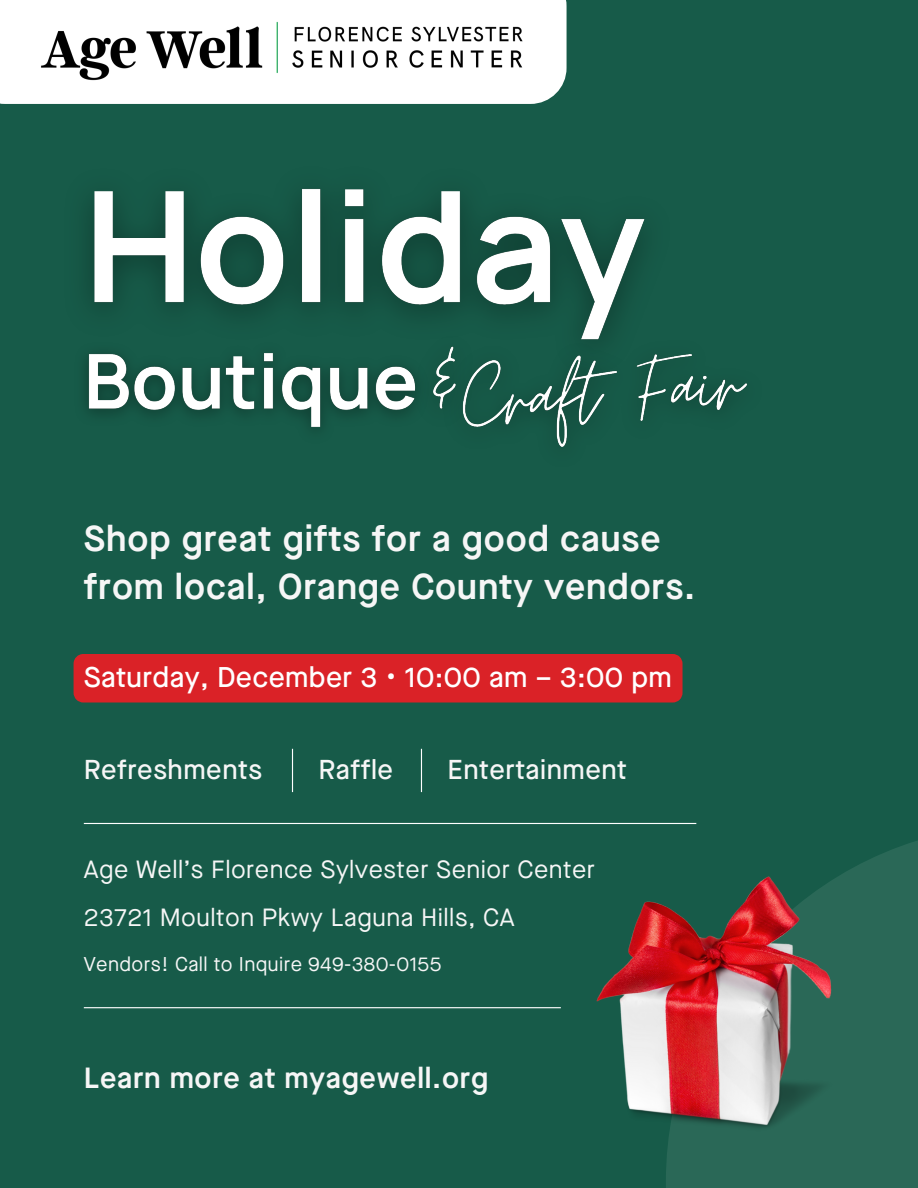
<style>
.page{position:relative;width:918px;height:1188px;background:#175b49}
.page>*{position:absolute;margin:0;border:0;box-sizing:border-box;transform-origin:0 0}
.t1{font:600 36px/48.3px "Maison Neue";letter-spacing:.025em;color:#f6f6f6}
.t2{font:600 29.1px "Maison Neue";letter-spacing:.025em;color:#f6f6f6}
.t3{font:500 28.5px "Maison Neue";letter-spacing:.01em;color:#fff}
.t4{font:500 27.3px "Maison Neue";letter-spacing:.02em;color:#f6f6f6}
.t5{font:24.9px/48.2px "Maison Neue";letter-spacing:.02em;color:#f6f6f6}
.t6{font:19.95px "Maison Neue";letter-spacing:.02em;color:#f6f6f6}
</style>
<div class="page">
<div style="left:0;top:0;width:567px;height:104px;background:#fff"></div>
<img style="left:40px;top:19px;width:489px;height:64px">
<div style="left:74px;top:654px;width:609px;height:49px;background:#da2227"></div>
<svg style="left:666px;top:824px;width:252px;height:364px;fill:#2a6857"></svg>
<img style="left:597px;top:876px;width:237px;height:257px">
<hr style="left:292px;top:749px;width:1px;height:43px;background:#fff">
<hr style="left:421px;top:749px;width:1px;height:43px;background:#fff">
<hr style="left:84px;top:823px;width:612px;height:1px;background:#fff">
<hr style="left:84px;top:1007px;width:477px;height:1px;background:#fff">
<img style="left:40px;top:100px;width:605px;height:209px">
<img style="left:86px;top:309px;width:305px;height:118px">
<img style="left:497px;top:290px;width:250px;height:157px">
<img style="left:391px;top:283px;width:106px;height:144px">
<h1 class="t1" style="left:84px;top:515px;width:613px">Shop great gifts for a good cause from local, Orange County vendors.</h1>
<p class="t3" style="left:84px;top:659px;width:590px">Saturday, December 3 • 10:00 am – 3:00 pm</p>
<p class="t4" style="left:84px;top:752px;width:180px">Refreshments</p>
<p class="t4" style="left:319px;top:752px;width:76px">Raffle</p>
<p class="t4" style="left:448px;top:752px;width:181px">Entertainment</p>
<p class="t5" style="left:84px;top:845px;width:513px">Age Well’s Florence Sylvester Senior Center<br>23721 Moulton Pkwy Laguna Hills, CA</p>
<p class="t6" style="left:84px;top:951px;width:359px">Vendors! Call to Inquire 949-380-0155</p>
<p class="t2" style="left:84px;top:1059px;width:406px">Learn more at myagewell.org</p>
</div>
